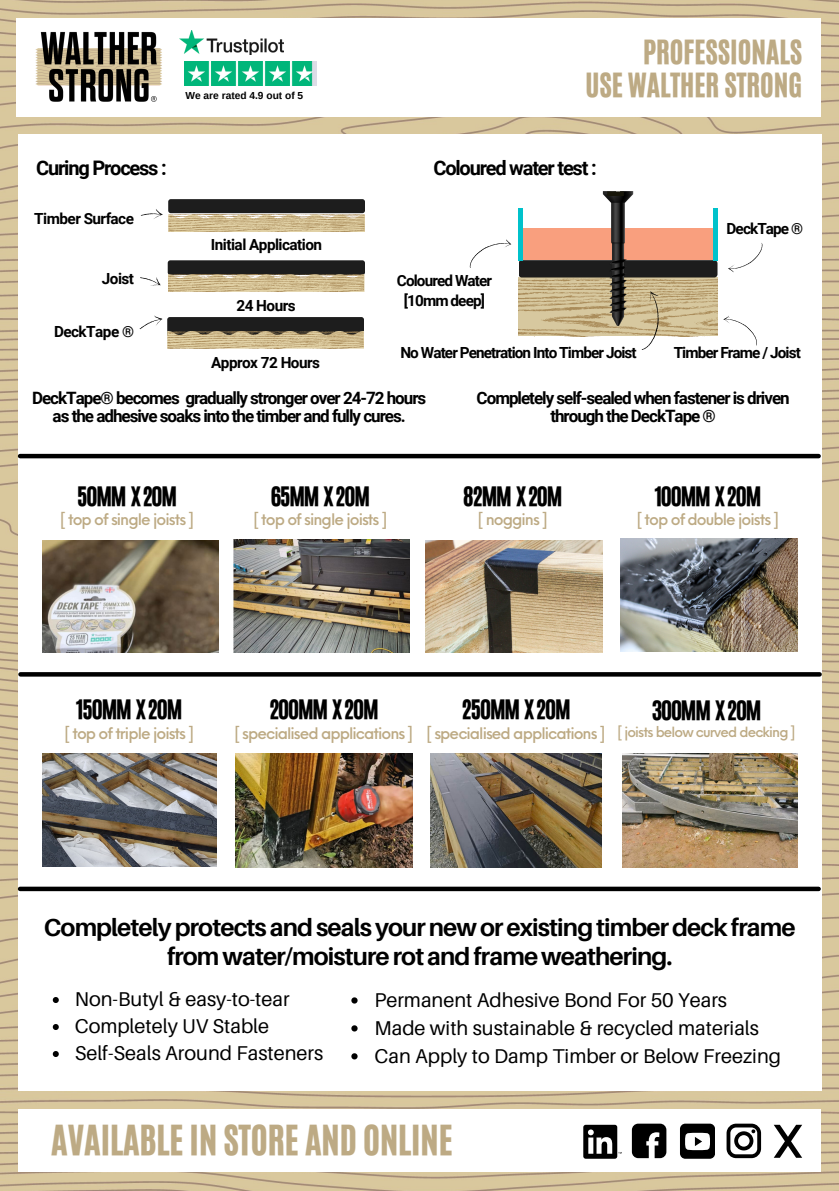
<style>
.page{position:relative;width:839px;height:1191px;background:#fff}
.page>*{position:absolute;margin:0;border:0;box-sizing:border-box;transform-origin:0 0}
.t1{font:34.8px "CA Generated";color:#bdaa84}
.t2{font:28px/33.2px "CA Generated";color:#bdaa84;text-align:right}
.t3{font:700 24.6px/28.4px "Aileron";letter-spacing:-.035em;color:#000;text-align:center}
.t4{font:22.6px "CA Generated";letter-spacing:-.055em;color:#000}
.t5{font:20px "Aileron";color:#000}
.t6{font:700 20px "Roboto";letter-spacing:-.06em;color:#000}
.t7{font:700 17px/17.8px "Roboto";letter-spacing:-.06em;color:#000;text-align:center}
.t8{font:500 15.6px "Neue Einstellung";letter-spacing:-.06em;color:#bdaa84}
.t9{font:700 15.4px/20.4px "Roboto";letter-spacing:-.06em;color:#000;text-align:center}
.t10{font:700 15.4px "Roboto";letter-spacing:-.035em;color:#000}
.t11{font:500 13.8px "Neue Einstellung";letter-spacing:-.06em;color:#bdaa84}
.t12{font:700 10.2px "Arimo";color:#000}
</style>
<div class="page">
<img style="left:0;top:0;width:838px;height:1191px">
<div style="left:18px;top:1109px;width:802px;height:63px;background:#fff"></div>
<div style="left:16px;top:18px;width:804px;height:98px;background:#fff"></div>
<img style="left:35px;top:31px;width:127px;height:71px">
<div style="left:18px;top:134px;width:803px;height:956px;background:#fff"></div>
<hr style="left:20px;top:454px;width:798px;height:4px;background:#000">
<img style="left:518px;top:191px;width:200px;height:145px">
<svg style="left:723px;top:316px;width:34px;height:30px"></svg>
<hr style="left:518px;top:208px;width:4px;height:52px;background:#00c2cb">
<svg style="left:469px;top:239px;width:42px;height:29px"></svg>
<hr style="left:713px;top:208px;width:4px;height:52px;background:#00c2cb">
<svg style="left:728px;top:243px;width:35px;height:30px"></svg>
<svg style="left:607px;top:191px;width:17px;height:5px"></svg>
<svg style="left:518px;top:279px;width:199px;height:71px"></svg>
<svg style="left:140px;top:277px;width:21px;height:9px"></svg>
<div style="left:168px;top:199px;width:197px;height:14px;background:#1d1d1d;border-radius:3px"></div>
<div style="left:168px;top:260px;width:197px;height:15px;background:#1d1d1d;border-radius:3px"></div>
<svg style="left:168px;top:274px;width:196px;height:18px;background:#ccb88e"></svg>
<svg style="left:140px;top:201px;width:225px;height:31px"></svg>
<svg style="left:139px;top:315px;width:225px;height:34px"></svg>
<hr style="left:20px;top:887px;width:798px;height:4px;background:#000">
<div style="left:20px;top:672px;width:799px;height:5px;background:#000"></div>
<img style="left:425px;top:540px;width:177px;height:113px">
<img style="left:234px;top:540px;width:175px;height:112px">
<img style="left:621px;top:539px;width:177px;height:113px">
<img style="left:43px;top:753px;width:174px;height:114px">
<img style="left:430px;top:753px;width:171px;height:114px">
<img style="left:623px;top:753px;width:174px;height:114px">
<img style="left:235px;top:753px;width:177px;height:114px">
<img style="left:184px;top:61px;width:132px;height:24px">
<img style="left:179px;top:31px;width:104px;height:24px">
<div style="left:680px;top:1124px;width:34px;height:34px;background:#000;border-radius:5px"></div>
<svg style="left:685px;top:1133px;width:25px;height:17px"></svg>
<svg style="left:726px;top:1124px;width:35px;height:34px"></svg>
<svg style="left:632px;top:1124px;width:34px;height:34px"></svg>
<div style="left:583px;top:1125px;width:34px;height:34px;background:#000;border-radius:2px"></div>
<svg style="left:588px;top:1129px;width:24px;height:25px"></svg>
<svg style="left:773px;top:1125px;width:29px;height:33px"></svg>
<img style="left:43px;top:540px;width:175px;height:113px">
<svg style="left:351px;top:997px;width:6px;height:7px"></svg>
<svg style="left:351px;top:1025px;width:6px;height:7px"></svg>
<svg style="left:351px;top:1053px;width:6px;height:6px"></svg>
<svg style="left:53px;top:997px;width:6px;height:6px"></svg>
<svg style="left:53px;top:1024px;width:6px;height:6px"></svg>
<svg style="left:53px;top:1051px;width:6px;height:6px"></svg>
<p class="t12" style="left:185px;top:90px;width:119px">We are rated 4.9 out of 5</p>
<p class="t2" style="left:585px;top:36px;width:218px">PROFESSIONALS<br>USE WALTHER STRONG</p>
<p class="t6" style="left:36px;top:157px;width:132px">Curing Process :</p>
<p class="t6" style="left:433px;top:157px;width:165px">Coloured water test :</p>
<h5 class="t10" style="left:34px;top:210px;width:101px">Timber Surface</h5>
<h3 class="t9" style="left:102px;top:268px;width:34px">Joist</h3>
<h5 class="t10" style="left:54px;top:322px;width:81px">DeckTape ®</h5>
<h5 class="t10" style="left:211px;top:236px;width:113px">Initial Application</h5>
<p class="t9" style="left:236px;top:295px;width:61px">24 Hours</p>
<p class="t10" style="left:211px;top:353px;width:110px">Approx 72 Hours</p>
<p class="t9" style="left:397px;top:271px;width:96px">Coloured Water [10mm deep]</p>
<h2 class="t9" style="left:400px;top:342px;width:238px">No Water Penetration Into Timber Joist</h2>
<p class="t9" style="left:726px;top:218px;width:78px">DeckTape ®</p>
<p class="t9" style="left:673px;top:342px;width:129px">Timber Frame / Joist</p>
<p class="t7" style="left:32px;top:389px;width:396px">DeckTape® becomes gradually stronger over 24-72 hours as the adhesive soaks into the timber and fully cures.</p>
<h5 class="t4" style="left:77px;top:480px;width:101px">50MM X20M</h5>
<h5 class="t8" style="left:60px;top:506px;width:135px">[ top of single joists ]</h5>
<h5 class="t4" style="left:271px;top:480px;width:101px">65MM X20M</h5>
<h5 class="t8" style="left:253px;top:506px;width:135px">[ top of single joists ]</h5>
<p class="t7" style="left:476px;top:389px;width:314px">Completely self-sealed when fastener is driven through the DeckTape ®</p>
<p class="t4" style="left:463px;top:480px;width:101px">82MM X20M</p>
<p class="t8" style="left:478px;top:506px;width:71px">[ noggins ]</p>
<h5 class="t4" style="left:654px;top:480px;width:108px">100MM X20M</h5>
<h5 class="t8" style="left:636px;top:506px;width:144px">[ top of double joists ]</h5>
<p class="t4" style="left:76px;top:693px;width:108px">150MM X20M</p>
<p class="t8" style="left:65px;top:719px;width:131px">[ top of triple joists ]</p>
<p class="t4" style="left:269px;top:693px;width:111px">200MM X20M</p>
<p class="t8" style="left:234px;top:719px;width:180px">[ specialised applications ]</p>
<p class="t4" style="left:461px;top:693px;width:111px">250MM X20M</p>
<p class="t8" style="left:426px;top:719px;width:180px">[ specialised applications ]</p>
<h5 class="t4" style="left:651px;top:694px;width:111px">300MM X20M</h5>
<h5 class="t11" style="left:617px;top:720px;width:179px">[ joists below curved decking ]</h5>
<h5 class="t3" style="left:44px;top:913px;width:753px">Completely protects and seals your new or existing timber deck frame from water/moisture rot and frame weathering.</h5>
<p class="t5" style="left:374px;top:987px;width:354px">Permanent Adhesive Bond For 50 Years</p>
<p class="t5" style="left:374px;top:1015px;width:386px">Made with sustainable &amp; recycled materials</p>
<h5 class="t5" style="left:374px;top:1043px;width:408px">Can Apply to Damp Timber or Below Freezing</h5>
<p class="t5" style="left:75px;top:987px;width:216px">Non-Butyl &amp; easy-to-tear</p>
<h5 class="t5" style="left:75px;top:1014px;width:196px">Completely UV Stable</h5>
<p class="t5" style="left:75px;top:1041px;width:250px">Self-Seals Around Fasteners</p>
<h5 class="t1" style="left:51px;top:1115px;width:403px">AVAILABLE IN STORE AND ONLINE</h5>
</div>
